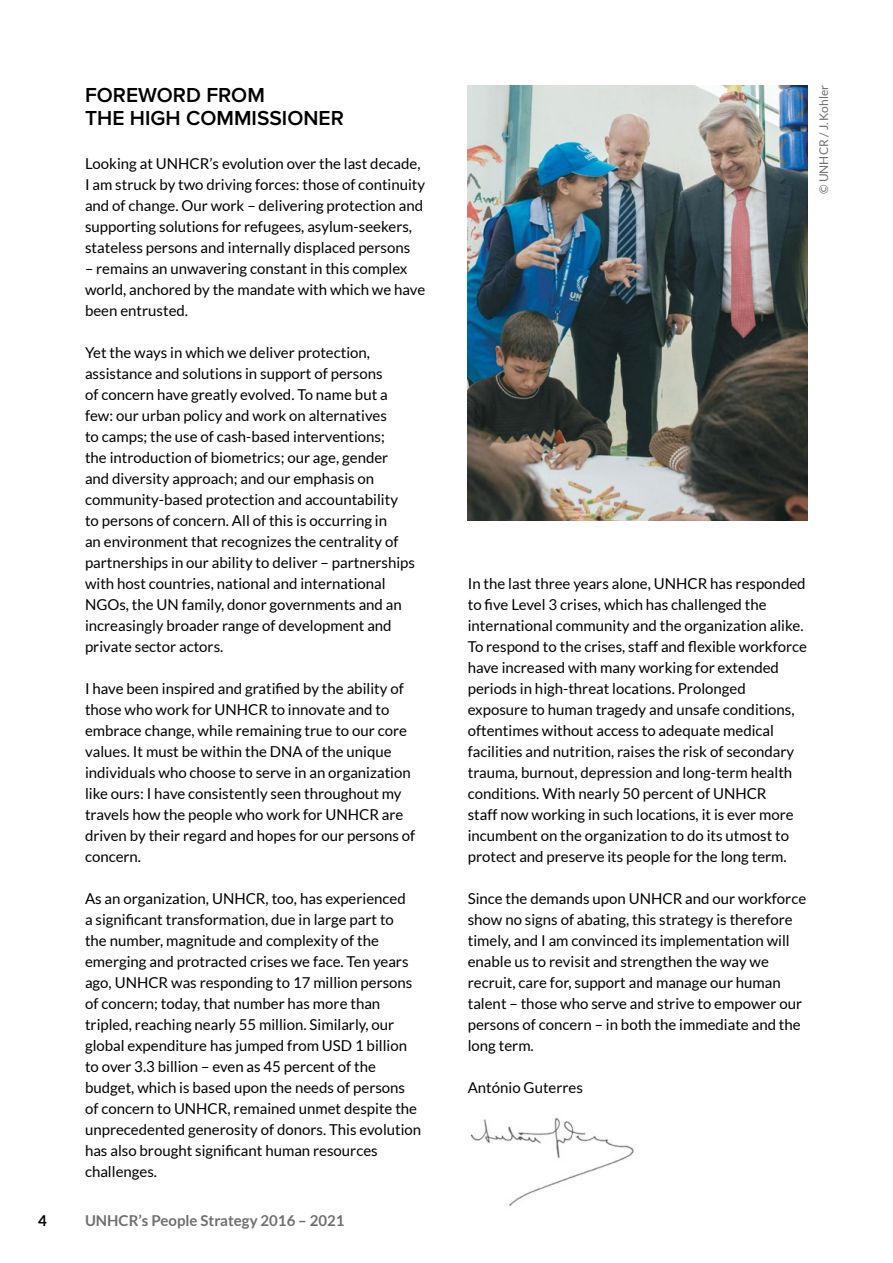
<style>
.page{position:relative;width:893px;height:1263px;background:#fff}
.page>*{position:absolute;margin:0;border:0;box-sizing:border-box;transform-origin:0 0}
.t1{font:600 21px/23.1px "Proxima Nova";color:#000}
.t2{font:15px/21px "Lato";color:#000}
.t3{font:700 15px "Lato";color:#706f6f}
.t4{font:700 15px "Lato";color:#000}
.t5{font:12px "Lato";color:#706f6f}
</style>
<div class="page">
<img style="left:468px;top:85px;width:340px;height:436px">
<img style="left:470px;top:1117px;width:164px;height:89px">
<h1 class="t1" style="left:85px;top:83px;width:260px">FOREWORD FROM<br>THE HIGH COMMISSIONER</h1>
<p class="t2" style="left:85px;top:153px;width:342px">Looking at UNHCR’s evolution over the last decade, I am struck by two driving forces: those of continuity and of change. Our work – delivering protection and supporting solutions for refugees, asylum-seekers, stateless persons and internally displaced persons</p>
<p class="t2" style="left:85px;top:258px;width:342px">– remains an unwavering constant in this complex world, anchored by the mandate with which we have been entrusted.</p>
<p class="t2" style="left:85px;top:342px;width:332px">Yet the ways in which we deliver protection, assistance and solutions in support of persons<br>of concern have greatly evolved. To name but a few: our urban policy and work on alternatives<br>to camps; the use of cash-based interventions;<br>the introduction of biometrics; our age, gender and diversity approach; and our emphasis on community-based protection and accountability to persons of concern. All of this is occurring in<br>an environment that recognizes the centrality of partnerships in our ability to deliver – partnerships with host countries, national and international NGOs, the UN family, donor governments and an increasingly broader range of development and private sector actors.</p>
<p class="t2" style="left:85px;top:678px;width:332px">I have been inspired and gratified by the ability of those who work for UNHCR to innovate and to embrace change, while remaining true to our core values. It must be within the DNA of the unique individuals who choose to serve in an organization like ours: I have consistently seen throughout my travels how the people who work for UNHCR are driven by their regard and hopes for our persons of concern.</p>
<p class="t2" style="left:85px;top:888px;width:338px">As an organization, UNHCR, too, has experienced<br>a significant transformation, due in large part to<br>the number, magnitude and complexity of the emerging and protracted crises we face. Ten years ago, UNHCR was responding to 17 million persons of concern; today, that number has more than tripled, reaching nearly 55 million. Similarly, our global expenditure has jumped from USD 1 billion to over 3.3 billion – even as 45 percent of the budget, which is based upon the needs of persons of concern to UNHCR, remained unmet despite the unprecedented generosity of donors. This evolution has also brought significant human resources challenges.</p>
<p class="t4" style="left:38px;top:1212px;width:10px">4</p>
<p class="t3" style="left:85px;top:1212px;width:261px">UNHCR’s People Strategy 2016 – 2021</p>
<p class="t5" style="left:817px;top:194px;width:111px;rotate:-90deg">© UNHCR / J. Kohler</p>
<p class="t2" style="left:468px;top:573px;width:341px">In the last three years alone, UNHCR has responded to five Level 3 crises, which has challenged the international community and the organization alike.<br>To respond to the crises, staff and flexible workforce have increased with many working for extended periods in high-threat locations. Prolonged exposure to human tragedy and unsafe conditions, oftentimes without access to adequate medical facilities and nutrition, raises the risk of secondary trauma, burnout, depression and long-term health conditions. With nearly 50 percent of UNHCR<br>staff now working in such locations, it is ever more incumbent on the organization to do its utmost to protect and preserve its people for the long term.</p>
<p class="t2" style="left:468px;top:888px;width:340px">Since the demands upon UNHCR and our workforce show no signs of abating, this strategy is therefore timely, and I am convinced its implementation will enable us to revisit and strengthen the way we recruit, care for, support and manage our human talent – those who serve and strive to empower our persons of concern – in both the immediate and the long term.</p>
<p class="t2" style="left:468px;top:1077px;width:117px">António Guterres</p>
</div>
